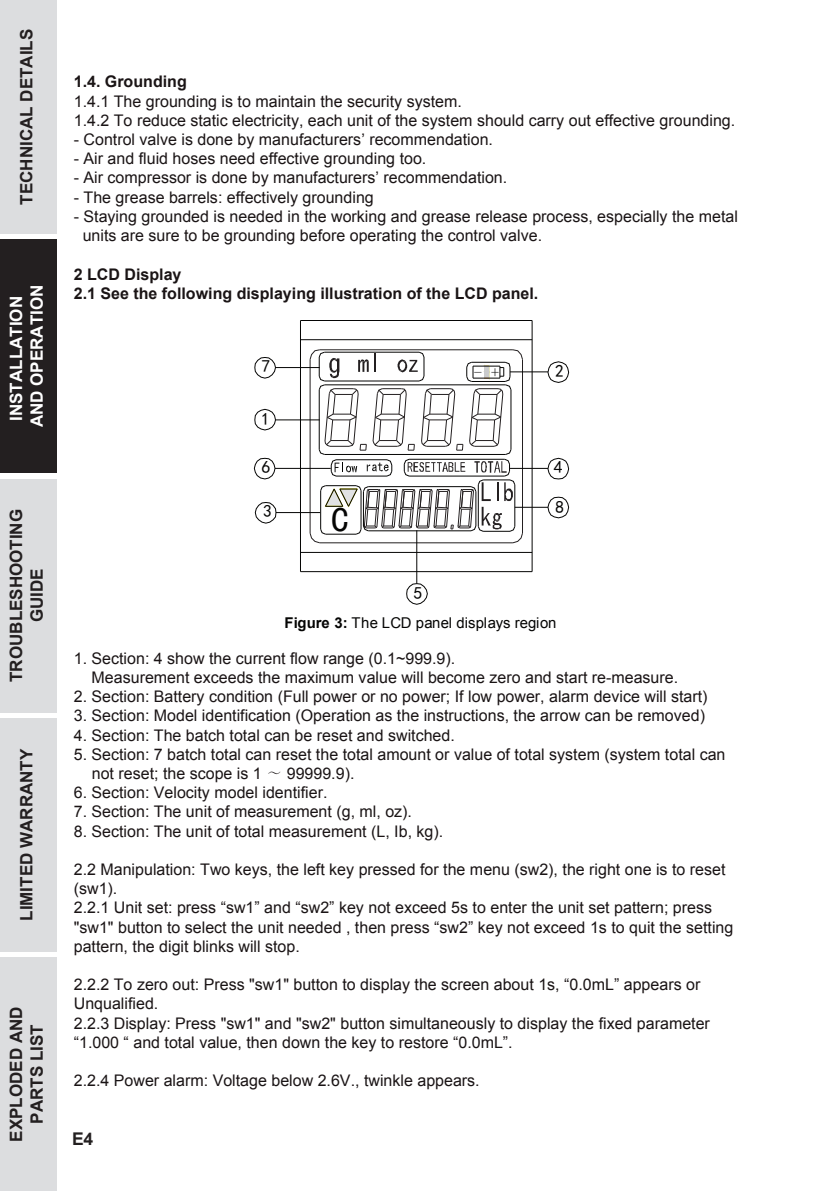
<style>
.page{position:relative;width:823px;height:1191px;background:#fff}
.page>*{position:absolute;margin:0;border:0;box-sizing:border-box;transform-origin:0 0}
.t1{font:35px "Sim Hei";color:#050504}
.t2{font:700 17.6px "Arial";color:#231f20}
.t3{font:17.2px "Sim Hei";color:#050504}
.t4{font:700 17px/20.4px "Arial";color:#231f20;text-align:center}
.t5{font:700 17px/20.4px "Arial";color:#fff;text-align:center}
.t6{font:16.8px "Sim Sun";color:#050504}
.t7{font:16px/19.2px "Arial";color:#1a1415}
.t8{font:700 16px/19.2px "Arial";color:#1a1415}
.t9{font:14.8px "Arial";letter-spacing:-.005em;color:#050504}
.s1{font-weight:700}
.s2{font-family:"Adobe Song Std";font-weight:300}
</style>
<div class="page">
<div style="left:0;top:0;width:57px;height:234px;background:#dcdddf"></div>
<div style="left:0;top:239px;width:57px;height:234px;background:#231f20"></div>
<div style="left:0;top:478px;width:57px;height:234px;background:#dcdddf"></div>
<div style="left:0;top:718px;width:57px;height:233px;background:#dcdddf"></div>
<div style="left:0;top:957px;width:57px;height:234px;background:#dcdddf"></div>
<hr style="left:300px;top:320px;width:232px;height:1px;background:#050504">
<hr style="left:300px;top:571px;width:232px;height:1px;background:#050504">
<hr style="left:300px;top:320px;width:1px;height:251px;background:#050504">
<hr style="left:531px;top:320px;width:1px;height:251px;background:#050504">
<hr style="left:300px;top:339px;width:232px;height:1px;background:#050504">
<hr style="left:300px;top:552px;width:232px;height:1px;background:#050504">
<hr style="left:275px;top:419px;width:44px;height:1px;background:#050504">
<svg style="left:254px;top:408px;width:22px;height:23px"></svg>
<hr style="left:275px;top:367px;width:44px;height:1px;background:#050504">
<svg style="left:254px;top:357px;width:22px;height:22px"></svg>
<hr style="left:509px;top:371px;width:38px;height:1px;background:#050504">
<svg style="left:547px;top:361px;width:22px;height:22px"></svg>
<hr style="left:275px;top:468px;width:55px;height:1px;background:#050504">
<svg style="left:253px;top:457px;width:23px;height:23px"></svg>
<hr style="left:276px;top:512px;width:44px;height:1px;background:#050504">
<svg style="left:254px;top:502px;width:23px;height:22px"></svg>
<hr style="left:509px;top:468px;width:38px;height:1px;background:#050504">
<svg style="left:547px;top:457px;width:22px;height:23px"></svg>
<hr style="left:514px;top:507px;width:33px;height:1px;background:#050504">
<svg style="left:547px;top:496px;width:22px;height:22px"></svg>
<hr style="left:416px;top:530px;width:1px;height:53px;background:#050504">
<svg style="left:406px;top:583px;width:22px;height:22px"></svg>
<svg style="left:309px;top:349px;width:214px;height:195px"></svg>
<hr style="left:325px;top:485px;width:31px;height:1px;background:#050504">
<p class="t4" style="left:17px;top:205px;width:177px;rotate:-90deg">TECHNICAL DETAILS</p>
<p class="t5" style="left:7px;top:427px;width:144px;rotate:-90deg">INSTALLATION<br>AND OPERATION</p>
<p class="t8" style="left:74px;top:73px;width:114px">1.4. Grounding</p>
<p class="t7" style="left:74px;top:92px;width:662px">1.4.1 The grounding is to maintain the security system.<br>1.4.2 To reduce static electricity, each unit of the system should carry out effective grounding.</p>
<p class="t7" style="left:74px;top:130px;width:420px">- Control valve is done by manufacturers’ recommendation.</p>
<p class="t7" style="left:74px;top:149px;width:354px">- Air and fluid hoses need effective grounding too.</p>
<p class="t7" style="left:74px;top:168px;width:435px">- Air compressor is done by manufacturers’ recommendation.</p>
<p class="t7" style="left:74px;top:188px;width:301px">- The grease barrels: effectively grounding</p>
<p class="t7" style="left:83px;top:207px;width:656px;text-indent:-9px">- Staying grounded is needed in the working and grease release process, especially the metal units are sure to be grounding before operating the control valve.</p>
<p class="t8" style="left:74px;top:265px;width:466px">2 LCD Display<br>2.1 See the following displaying illustration of the LCD panel.</p>
<p class="t3" style="left:261px;top:357px;width:10px">7</p>
<p class="t3" style="left:555px;top:362px;width:10px">2</p>
<p class="t6" style="left:490px;top:363px;width:10px">+</p>
<p class="t3" style="left:261px;top:410px;width:10px">1</p>
<p class="t3" style="left:261px;top:458px;width:10px">6</p>
<p class="t3" style="left:263px;top:502px;width:10px">3</p>
<p class="t3" style="left:553px;top:458px;width:10px">4</p>
<p class="t3" style="left:555px;top:498px;width:10px">8</p>
<p class="t4" style="left:7px;top:682px;width:174px;rotate:-90deg">TROUBLESHOOTING<br>GUIDE</p>
<h1 class="t1" style="left:331px;top:502px;width:19px">C</h1>
<p class="t3" style="left:413px;top:584px;width:10px">5</p>
<p class="t9" style="left:284px;top:613px;width:273px"><span class="s1">Figure 3:</span> The LCD panel displays region</p>
<p class="t7" style="left:91px;top:648px;width:587px;text-indent:-18px">1. Section: 4 show the current flow range (0.1~999.9).<br>Measurement exceeds the maximum value will become zero and start re-measure.</p>
<p class="t7" style="left:74px;top:687px;width:635px">2. Section: Battery condition (Full power or no power; If low power, alarm device will start)</p>
<p class="t7" style="left:74px;top:706px;width:632px">3. Section: Model identification (Operation as the instructions, the arrow can be removed)</p>
<p class="t7" style="left:74px;top:725px;width:382px">4. Section: The batch total can be reset and switched.</p>
<p class="t7" style="left:92px;top:744px;width:634px;text-indent:-18px">5. Section: 7 batch total can reset the total amount or value of total system (system total can not reset; the scope is 1 <span class="s2">～</span> 99999.9).</p>
<p class="t7" style="left:74px;top:783px;width:255px">6. Section: Velocity model identifier.</p>
<p class="t7" style="left:74px;top:802px;width:339px">7. Section: The unit of measurement (g, ml, oz).</p>
<p class="t7" style="left:74px;top:821px;width:371px">8. Section: The unit of total measurement (L, Ib, kg).</p>
<p class="t7" style="left:74px;top:860px;width:660px">2.2 Manipulation: Two keys, the left key pressed for the menu (sw2), the right one is to reset (sw1).<br>2.2.1 Unit set: press “sw1” and “sw2” key not exceed 5s to enter the unit set pattern; press "sw1" button to select the unit needed , then press “sw2” key not exceed 1s to quit the setting pattern, the digit blinks will stop.</p>
<p class="t7" style="left:74px;top:975px;width:637px">2.2.2 To zero out: Press "sw1" button to display the screen about 1s, “0.0mL” appears or Unqualified.<br>2.2.3 Display: Press "sw1" and "sw2" button simultaneously to display the fixed parameter “1.000 “ and total value, then down the key to restore “0.0mL”.</p>
<p class="t7" style="left:74px;top:1071px;width:407px">2.2.4 Power alarm: Voltage below 2.6V., twinkle appears.</p>
<p class="t4" style="left:17px;top:920px;width:173px;rotate:-90deg">LIMITED WARRANTY</p>
<p class="t4" style="left:7px;top:1141px;width:137px;rotate:-90deg">EXPLODED AND<br>PARTS LIST</p>
<p class="t2" style="left:72px;top:1127px;width:23px">E4</p>
</div>
